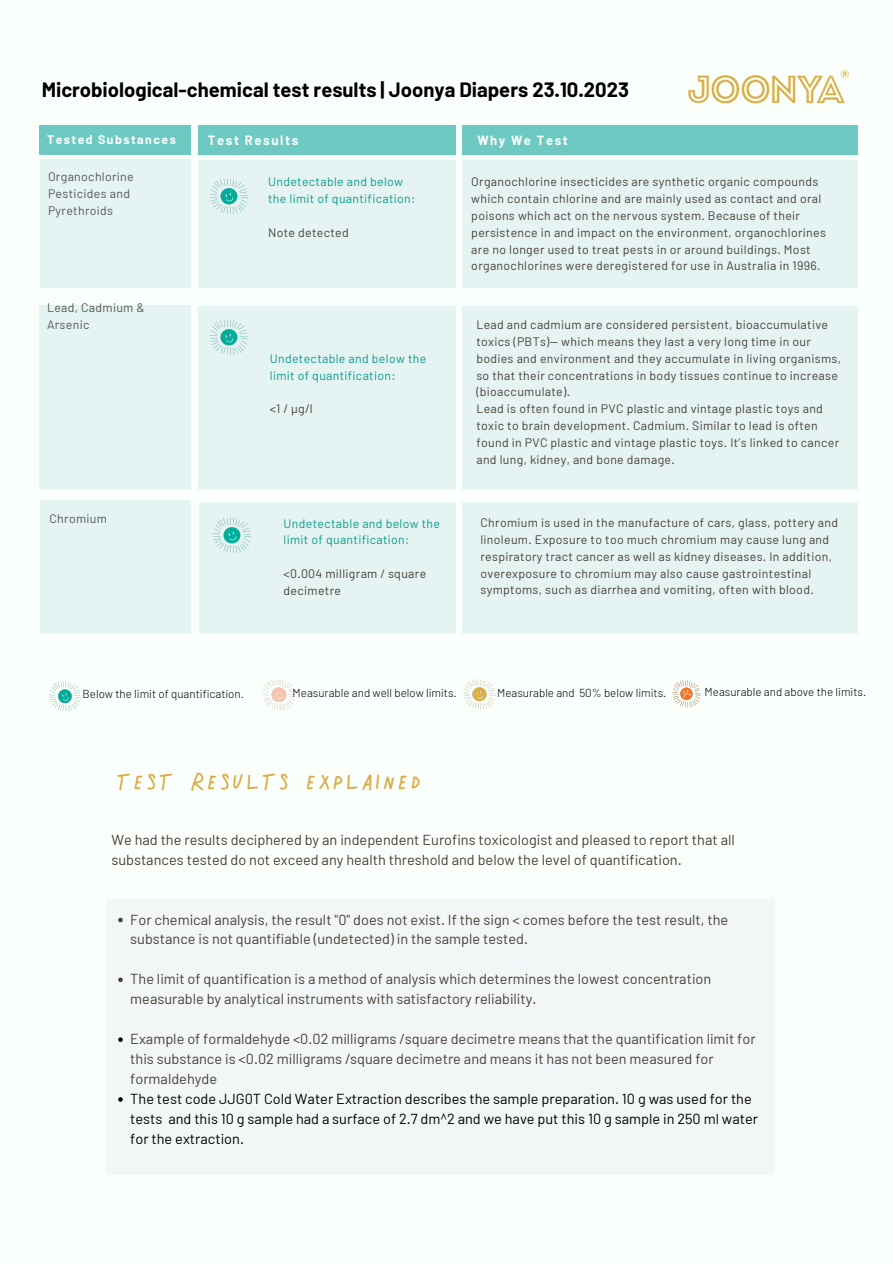
<style>
.page{position:relative;width:893px;height:1264px;background:#fff}
.page>*{position:absolute;margin:0;border:0;box-sizing:border-box;transform-origin:0 0}
.t1{font:24px "Charleston";color:#d8ae47}
.t2{font:700 20.25px "Barlow";color:#000}
.t3{font:14.55px/20px "Barlow";color:#474037}
.t4{font:14.55px/20px "Barlow";color:#000}
.t5{font:13.2px "Barlow";letter-spacing:.025em;color:#0b9d8b}
.t6{font:700 13.2px "Barlow";letter-spacing:.12em;color:#fbfffc}
.t7{font:700 13.05px "Barlow";letter-spacing:.12em;color:#fbfffc}
.t8{font:12.3px/16.8px "Barlow";letter-spacing:.025em;color:#474037}
.t9{font:12.3px/16.8px "Barlow";letter-spacing:.025em;color:#0b9d8b}
.t10{font:12.3px/16.8px "Barlow";letter-spacing:.025em;color:#545454}
.t11{font:700 12.3px "Barlow";letter-spacing:.12em;color:#fbfffc}
.t12{font:300 11.55px "Barlow";color:#000}
</style>
<div class="page">
<div style="left:0;top:0;width:892px;height:1263px;background:#fbfffc"></div>
<div style="left:40px;top:160px;width:151px;height:128px;background:#e5f4f3"></div>
<div style="left:198px;top:161px;width:257px;height:127px;background:#e5f4f3"></div>
<div style="left:462px;top:161px;width:395px;height:127px;background:#e5f4f3"></div>
<div style="left:39px;top:126px;width:152px;height:29px;background:#6ec9c2"></div>
<div style="left:198px;top:126px;width:257px;height:29px;background:#6ec9c2"></div>
<div style="left:462px;top:126px;width:395px;height:29px;background:#6ec9c2"></div>
<div style="left:39px;top:305px;width:152px;height:184px;background:#e5f4f3"></div>
<div style="left:198px;top:306px;width:257px;height:183px;background:#e5f4f3"></div>
<div style="left:462px;top:306px;width:395px;height:183px;background:#e5f4f3"></div>
<div style="left:40px;top:500px;width:151px;height:134px;background:#e5f4f3"></div>
<div style="left:462px;top:502px;width:395px;height:132px;background:#e5f4f3"></div>
<div style="left:199px;top:502px;width:256px;height:131px;background:#e5f4f3"></div>
<img style="left:209px;top:320px;width:40px;height:35px">
<img style="left:209px;top:179px;width:40px;height:35px">
<img style="left:212px;top:518px;width:40px;height:35px">
<img style="left:49px;top:681px;width:32px;height:31px">
<img style="left:672px;top:680px;width:29px;height:28px">
<img style="left:463px;top:679px;width:33px;height:31px">
<img style="left:262px;top:679px;width:34px;height:32px">
<div style="left:106px;top:899px;width:669px;height:275px;background:#edf0f2"></div>
<svg style="left:118px;top:917px;width:5px;height:5px"></svg>
<svg style="left:118px;top:977px;width:5px;height:5px"></svg>
<svg style="left:118px;top:1037px;width:5px;height:4px"></svg>
<svg style="left:118px;top:1097px;width:5px;height:4px"></svg>
<img style="left:688px;top:69px;width:161px;height:35px">
<p class="t2" style="left:42px;top:77px;width:589px">Microbiological-chemical test results | Joonya Diapers 23.10.2023</p>
<p class="t11" style="left:47px;top:131px;width:130px">Tested Substances</p>
<p class="t6" style="left:208px;top:132px;width:92px">Test Results</p>
<p class="t7" style="left:477px;top:132px;width:92px">Why We Test</p>
<p class="t8" style="left:471px;top:173px;width:356px">Organochlorine insecticides are synthetic organic compounds which contain chlorine and are mainly used as contact and oral poisons which act on the nervous system. Because of their persistence in and impact on the environment, organochlorines are no longer used to treat pests in or around buildings. Most organochlorines were deregistered for use in Australia in 1996.</p>
<p class="t10" style="left:47px;top:299px;width:99px">Lead, Cadmium &amp;<br>Arsenic</p>
<p class="t9" style="left:270px;top:349px;width:158px">Undetectable and below the limit of quantification:</p>
<p class="t8" style="left:270px;top:400px;width:44px">&lt;1 / µg/l</p>
<p class="t10" style="left:48px;top:168px;width:87px">Organochlorine<br>Pesticides and<br>Pyrethroids</p>
<p class="t9" style="left:268px;top:173px;width:149px">Undetectable and below the limit of quantification:</p>
<p class="t8" style="left:268px;top:223px;width:82px">Note detected</p>
<p class="t8" style="left:476px;top:316px;width:366px">Lead and cadmium are considered persistent, bioaccumulative toxics (PBTs)— which means they last a very long time in our bodies and environment and they accumulate in living organisms, so that their concentrations in body tissues continue to increase (bioaccumulate).</p>
<p class="t8" style="left:476px;top:400px;width:364px">Lead is often found in PVC plastic and vintage plastic toys and toxic to brain development. Cadmium. Similar to lead is often found in PVC plastic and vintage plastic toys. It’s linked to cancer and lung, kidney, and bone damage.</p>
<p class="t10" style="left:49px;top:510px;width:59px">Chromium</p>
<p class="t5" style="left:221px;top:520px;width:159px">the limit of quantification:</p>
<p class="t8" style="left:480px;top:514px;width:359px">Chromium is used in the manufacture of cars, glass, pottery and linoleum. Exposure to too much chromium may cause lung and respiratory tract cancer as well as kidney diseases. In addition, overexposure to chromium may also cause gastrointestinal symptoms, such as diarrhea and vomiting, often with blood.</p>
<p class="t9" style="left:283px;top:514px;width:158px">Undetectable and below the limit of quantification:</p>
<p class="t8" style="left:283px;top:564px;width:144px">&lt;0.004 milligram / square decimetre</p>
<p class="t12" style="left:83px;top:687px;width:163px">Below the limit of quantification.</p>
<p class="t12" style="left:292px;top:685px;width:166px">Measurable and well below limits.</p>
<p class="t12" style="left:497px;top:685px;width:171px">Measurable and 50% below limits.</p>
<p class="t12" style="left:704px;top:684px;width:163px">Measurable and above the limits.</p>
<p class="t1" style="left:115px;top:765px;width:308px">TEST RESULTS EXPLAINED</p>
<p class="t3" style="left:111px;top:829px;width:625px">We had the results deciphered by an independent Eurofins toxicologist and pleased to report that all substances tested do not exceed any health threshold and below the level of quantification.</p>
<p class="t3" style="left:130px;top:908px;width:599px">For chemical analysis, the result "0" does not exist. If the sign &lt; comes before the test result, the substance is not quantifiable (undetected) in the sample tested.</p>
<p class="t3" style="left:130px;top:968px;width:582px">The limit of quantification is a method of analysis which determines the lowest concentration measurable by analytical instruments with satisfactory reliability.</p>
<p class="t3" style="left:130px;top:1028px;width:627px">Example of formaldehyde &lt;0.02 milligrams /square decimetre means that the quantification limit for this substance is &lt;0.02 milligrams /square decimetre and means it has not been measured for formaldehyde</p>
<p class="t4" style="left:130px;top:1088px;width:629px">The test code JJG0T Cold Water Extraction describes the sample preparation. 10 g was used for the tests and this 10 g sample had a surface of 2.7 dm^2 and we have put this 10 g sample in 250 ml water for the extraction.</p>
</div>
